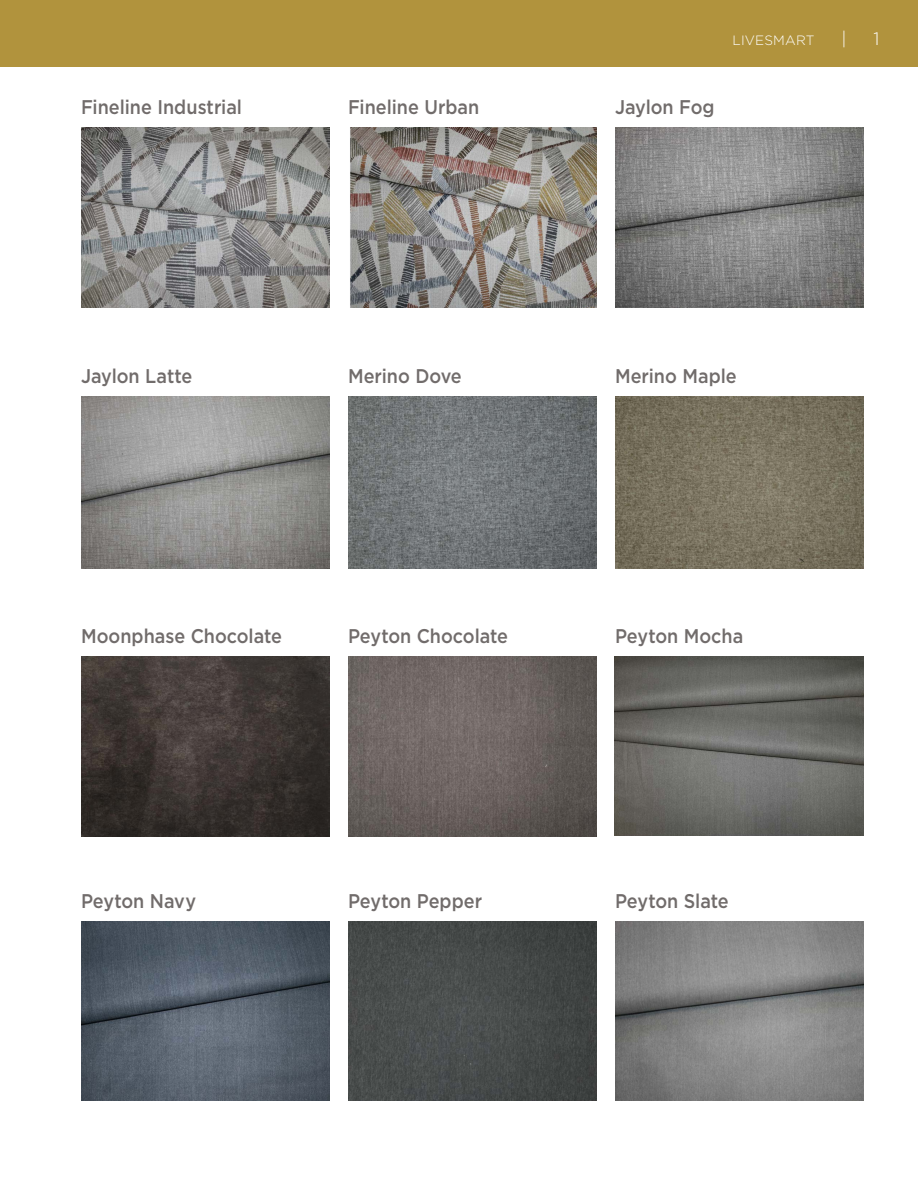
<style>
.page{position:relative;width:918px;height:1188px;background:#fff}
.page>*{position:absolute;margin:0;border:0;box-sizing:border-box;transform-origin:0 0}
.t1{font:500 19.8px "Gotham";color:#716c6b;scale:.91 1}
.t2{font:300 18px "Gotham";color:#fff}
.t3{font:300 13.5px "Gotham";letter-spacing:.01em;color:#fff}
</style>
<div class="page">
<div style="left:0;top:0;width:918px;height:68px;background:#b1933d"></div>
<img style="left:81px;top:127px;width:249px;height:181px">
<img style="left:350px;top:127px;width:247px;height:181px">
<img style="left:615px;top:127px;width:249px;height:181px">
<img style="left:81px;top:396px;width:249px;height:172px">
<img style="left:348px;top:396px;width:249px;height:172px">
<img style="left:615px;top:396px;width:249px;height:172px">
<img style="left:81px;top:657px;width:249px;height:179px">
<img style="left:348px;top:657px;width:249px;height:179px">
<img style="left:615px;top:657px;width:249px;height:179px">
<img style="left:81px;top:921px;width:249px;height:180px">
<img style="left:348px;top:921px;width:249px;height:180px">
<img style="left:615px;top:921px;width:249px;height:180px">
<p class="t3" style="left:733px;top:31px;width:83px">LIVESMART</p>
<p class="t2" style="left:841px;top:27px;width:7px">|</p>
<p class="t2" style="left:874px;top:27px;width:8px">1</p>
<p class="t1" style="left:81px;top:96px;width:179px">Fineline Industrial</p>
<p class="t1" style="left:348px;top:96px;width:146px">Fineline Urban</p>
<p class="t1" style="left:615px;top:96px;width:111px">Jaylon Fog</p>
<p class="t1" style="left:81px;top:365px;width:124px">Jaylon Latte</p>
<p class="t1" style="left:348px;top:365px;width:127px">Merino Dove</p>
<p class="t1" style="left:615px;top:365px;width:135px">Merino Maple</p>
<p class="t1" style="left:81px;top:625px;width:223px">Moonphase Chocolate</p>
<p class="t1" style="left:348px;top:625px;width:178px">Peyton Chocolate</p>
<p class="t1" style="left:615px;top:625px;width:142px">Peyton Mocha</p>
<p class="t1" style="left:81px;top:889px;width:128px">Peyton Navy</p>
<p class="t1" style="left:348px;top:889px;width:149px">Peyton Pepper</p>
<p class="t1" style="left:615px;top:889px;width:127px">Peyton Slate</p>
</div>
